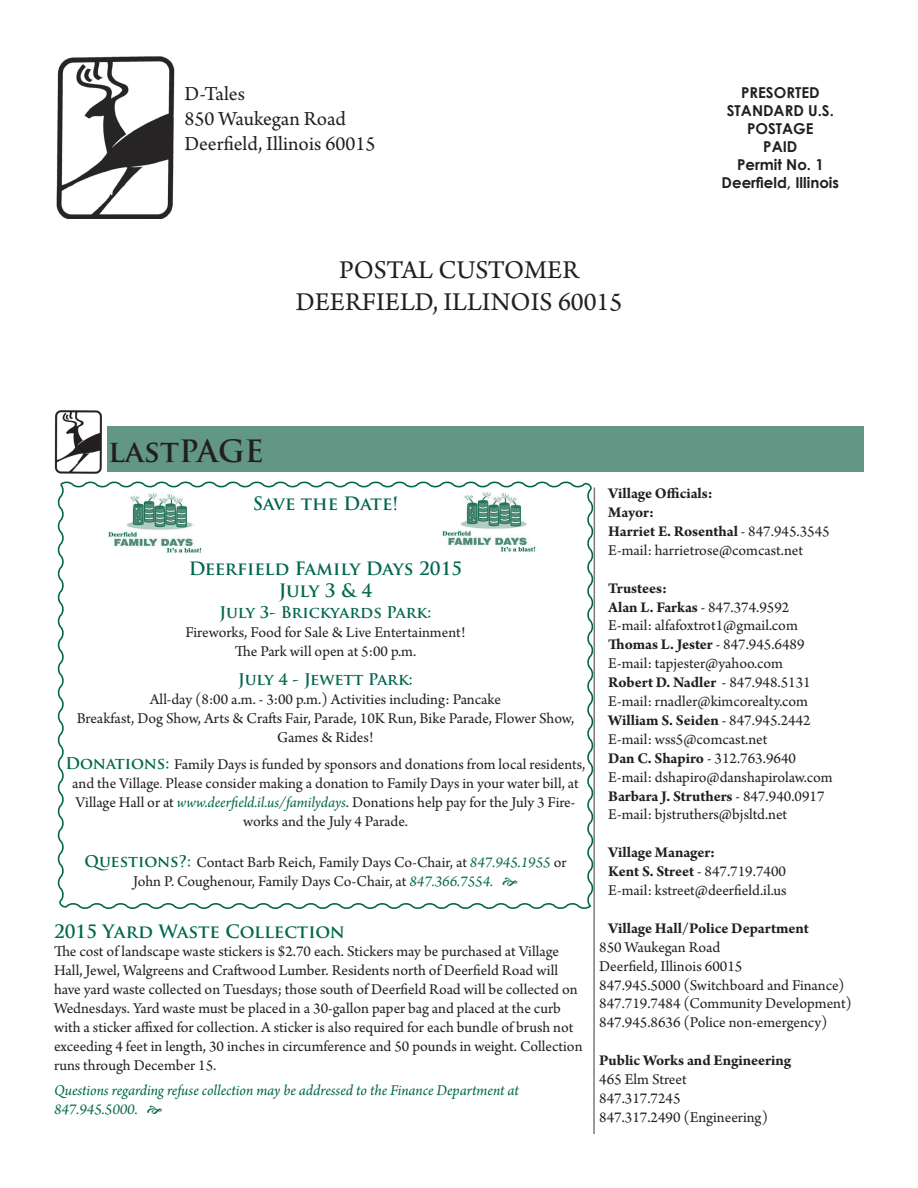
<style>
.page{position:relative;width:918px;height:1188px;background:#fff}
.page>*{position:absolute;margin:0;border:0;box-sizing:border-box;transform-origin:0 0}
.t1{font:700 30px "Trajan Pro";color:#231f20}
.t2{font:27px/32.4px "Arno Pro";color:#231f20;text-align:center}
.t3{font:21px/25.2px "Arno Pro";color:#231f20}
.t4{font:700 18px/21.6px "Trajan Pro";color:#01674d;text-align:center}
.t5{font:15.75px/18.9px "Arno Pro";color:#231f20}
.t6{font:italic 15.75px/18.9px "Arno Pro";letter-spacing:-.005em;color:#01674d}
.t7{font:700 15.75px "Arno Pro";letter-spacing:-.005em;color:#231f20}
.t8{font:700 15.75px "Trajan Pro";color:#01674d}
.t9{font:700 15px/18px "Century Gothic";color:#231f20;text-align:center}
.s1{font-family:"Trajan Pro";font-weight:700;color:#01674d}
.s2{font-style:italic;color:#01674d}
.s3{font-weight:700}
</style>
<div class="page">
<div style="left:107px;top:426px;width:757px;height:45px;background:#629785"></div>
<img style="left:54px;top:410px;width:48px;height:64px">
<hr style="left:593px;top:487px;width:2px;height:647px;background:#231f20">
<svg style="left:57px;top:481px;width:538px;height:430px"></svg>
<img style="left:56px;top:56px;width:120px;height:162px">
<img style="left:67px;top:490px;width:181px;height:66px">
<img style="left:400px;top:489px;width:182px;height:65px">
<svg style="left:503px;top:877px;width:14px;height:9px"></svg>
<h3 class="t3" style="left:184px;top:82px;width:192px">D-Tales<br>850 Waukegan Road<br>Deerfield, Illinois 60015</h3>
<h2 class="t2" style="left:296px;top:255px;width:328px">POSTAL CUSTOMER<br>DEERFIELD, ILLINOIS 60015</h2>
<h1 class="t1" style="left:108px;top:432px;width:157px">lastPAGE</h1>
<p class="t9" style="left:722px;top:83px;width:119px">PRESORTED<br>STANDARD U.S.<br>POSTAGE<br>PAID<br>Permit No. 1<br>Deerfield, Illinois</p>
<p class="t4" style="left:253px;top:493px;width:147px">Save the Date!</p>
<p class="t4" style="left:189px;top:558px;width:275px">Deerfield Family Days 2015<br>July 3 &amp; 4</p>
<p class="t8" style="left:220px;top:603px;width:213px">July 3- Brickyards Park:</p>
<p class="t5" style="left:185px;top:624px;width:282px;text-align:center">Fireworks, Food for Sale &amp; Live Entertainment!<br>The Park will open at 5:00 p.m.</p>
<p class="t8" style="left:238px;top:669px;width:176px">July 4 - Jewett Park:</p>
<p class="t5" style="left:77px;top:690px;width:499px;text-align:center">All-day (8:00 a.m. - 3:00 p.m.) Activities including: Pancake<br>Breakfast, Dog Show, Arts &amp; Crafts Fair, Parade, 10K Run, Bike Parade, Flower Show,<br>Games &amp; Rides!</p>
<p class="t5" style="left:65px;top:756px;width:522px;text-align:center"><span class="s1">Donations:</span> Family Days is funded by sponsors and donations from local residents, and the Village<span class="s2">.</span> Please consider making a donation to Family Days in your water bill, at Village Hall or at <span class="s2">www.deerfield.il.us/familydays</span>. Donations help pay for the July 3 Fire&shy;works and the July 4 Parade.</p>
<p class="t5" style="left:133px;top:853px;width:435px;text-indent:-49px"><span class="s1">Questions?:</span> Contact Barb Reich, Family Days Co-Chair, at <span class="s2">847.945.1955</span> or<br>John P. Coughenour, Family Days Co-Chair, at <span class="s2">847.366.7554.</span></p>
<p class="t4" style="left:54px;top:920px;width:292px">2015 Yard Waste Collection</p>
<p class="t5" style="left:54px;top:943px;width:530px">The cost of landscape waste stickers is $2.70 each. Stickers may be purchased at Village Hall, Jewel, Walgreens and Craftwood Lumber. Residents north of Deerfield Road will have yard waste collected on Tuesdays; those south of Deerfield Road will be collected on Wednesdays. Yard waste must be placed in a 30-gallon paper bag and placed at the curb with a sticker affixed for collection. A sticker is also required for each bundle of brush not exceeding 4 feet in length, 30 inches in circumference and 50 pounds in weight. Collection runs through December 15.</p>
<p class="t6" style="left:54px;top:1082px;width:466px">Questions regarding refuse collection may be addressed to the Finance Department at<br>847.945.5000.</p>
<p class="t5" style="left:608px;top:485px;width:223px"><span class="s3">Village Officials:<br>Mayor:<br>Harriet E. Rosenthal</span> - 847.945.3545<br>E-mail: harrietrose@comcast.net</p>
<p class="t5" style="left:608px;top:579px;width:226px"><span class="s3">Trustees:<br>Alan L. Farkas</span> - 847.374.9592<br>E-mail: alfafoxtrot1@gmail.com<br><span class="s3">Thomas L. Jester</span> - 847.945.6489<br>E-mail: tapjester@yahoo.com<br><span class="s3">Robert D. Nadler</span> - 847.948.5131<br>E-mail: rnadler@kimcorealty.com<br><span class="s3">William S. Seiden</span> - 847.945.2442<br>E-mail: wss5@comcast.net<br><span class="s3">Dan C. Shapiro</span> - 312.763.9640<br>E-mail: dshapiro@danshapirolaw.com<br><span class="s3">Barbara J. Struthers</span> - 847.940.0917<br>E-mail: bjstruthers@bjsltd.net</p>
<p class="t5" style="left:608px;top:844px;width:180px"><span class="s3">Village Manager:<br>Kent S. Street</span> - 847.719.7400<br>E-mail: kstreet@deerfield.il.us</p>
<p class="t7" style="left:608px;top:919px;width:202px">Village Hall/Police Department</p>
<p class="t5" style="left:599px;top:938px;width:254px">850 Waukegan Road<br>Deerfield, Illinois 60015<br>847.945.5000 (Switchboard and Finance)<br>847.719.7484 (Community Development)<br>847.945.8636 (Police non-emergency)</p>
<p class="t7" style="left:599px;top:1051px;width:194px">Public Works and Engineering</p>
<p class="t5" style="left:599px;top:1071px;width:170px">465 Elm Street<br>847.317.7245<br>847.317.2490 (Engineering)</p>
</div>
